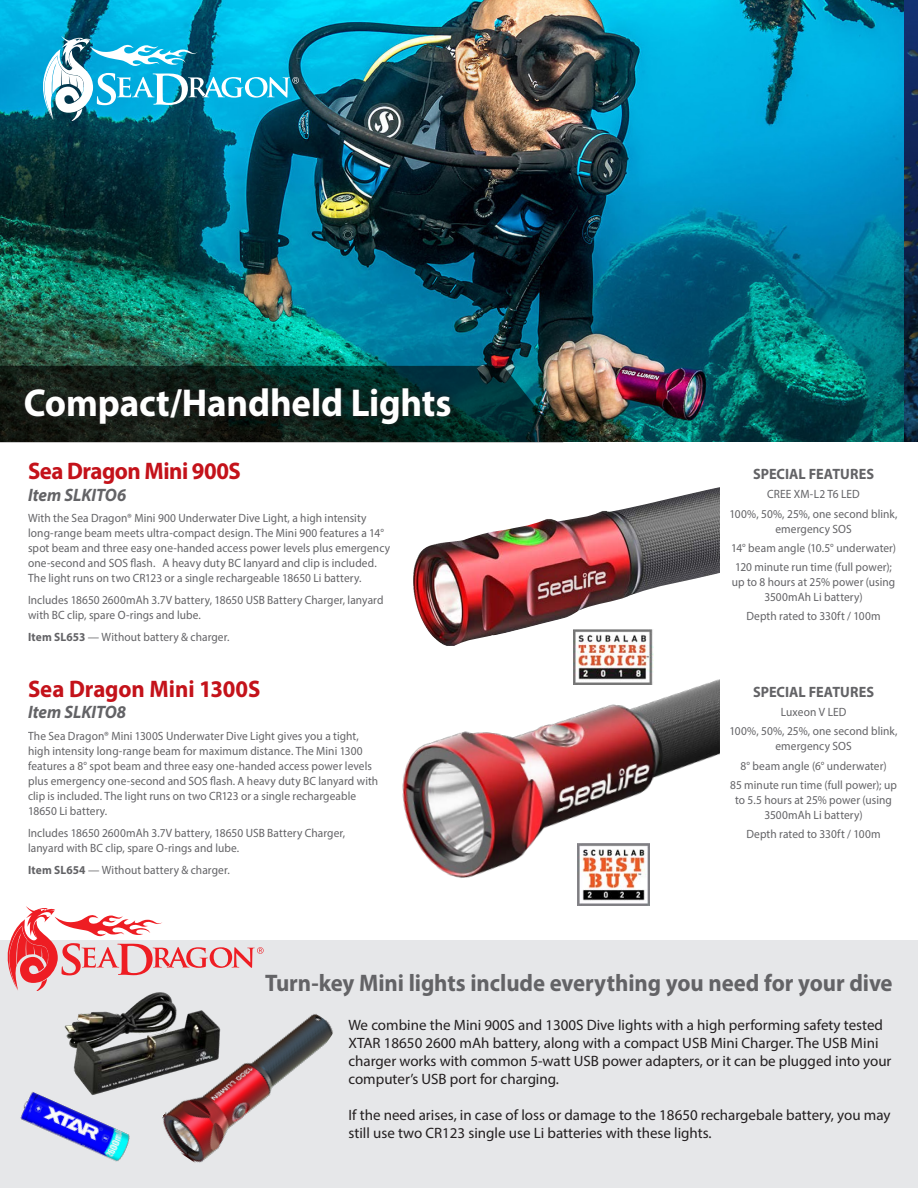
<style>
.page{position:relative;width:918px;height:1188px;background:#fff}
.page>*{position:absolute;margin:0;border:0;box-sizing:border-box;transform-origin:0 0}
.t1{font:700 39px "Myriad Pro";letter-spacing:-.005em;color:#fff;scale:.95 1}
.t2{font:700 24px "Myriad Pro";letter-spacing:-.005em;color:#636366;scale:.95 1}
.t3{font:700 24px "Myriad Pro";letter-spacing:-.01em;color:#c4121a;scale:.95 1}
.t4{font:italic 700 18px "Myriad Pro";color:#636366;scale:.95 1}
.t5{font:15px/18px "Myriad Pro";color:#231f20}
.t6{font:700 15px "Myriad Pro";color:#636366;scale:.95 1}
.t7{font:12px/15px "Myriad Pro";letter-spacing:.005em;color:#636366;scale:.95 1}
.s1{font-weight:700}
</style>
<div class="page">
<img style="left:0;top:0;width:904px;height:442px">
<img style="left:413px;top:487px;width:307px;height:159px">
<img style="left:402px;top:679px;width:318px;height:199px">
<svg style="left:0;top:366px;width:563px;height:76px;background:#112e2b"></svg>
<div style="left:17px;top:380px;width:441px;height:52px;background:#231f20;opacity:.75"></div>
<div style="left:0;top:940px;width:918px;height:248px;background:#e6e7e9"></div>
<svg style="left:8px;top:906px;width:256px;height:85px"></svg>
<img style="left:64px;top:994px;width:87px;height:93px">
<img style="left:151px;top:974px;width:182px;height:189px">
<img style="left:577px;top:843px;width:73px;height:62px">
<img style="left:573px;top:629px;width:80px;height:56px">
<img style="left:20px;top:1087px;width:110px;height:75px">
<img style="left:904px;top:0;width:14px;height:442px">
<svg style="left:43px;top:36px;width:256px;height:84px"></svg>
<p class="t1" style="left:24px;top:378px;width:452px">Compact/Handheld Lights</p>
<p class="t3" style="left:28px;top:455px;width:226px">Sea Dragon Mini 900S</p>
<p class="t4" style="left:28px;top:483px;width:105px">Item SLKITO6</p>
<p class="t7" style="left:28px;top:511px;width:383px">With the Sea Dragon® Mini 900 Underwater Dive Light, a high intensity long-range beam meets ultra-compact design. The Mini 900 features a 14° spot beam and three easy one-handed access power levels plus emergency one-second and SOS flash. A heavy duty BC lanyard and clip is included.<br>The light runs on two CR123 or a single rechargeable 18650 Li battery.</p>
<p class="t7" style="left:28px;top:592px;width:376px">Includes 18650 2600mAh 3.7V battery, 18650 USB Battery Charger, lanyard with BC clip, spare O-rings and lube.</p>
<p class="t7" style="left:28px;top:629px;width:214px"><span class="s1">Item SL653</span> — Without battery &amp; charger.</p>
<h2 class="t3" style="left:28px;top:673px;width:246px">Sea Dragon Mini 1300S</h2>
<h3 class="t4" style="left:28px;top:701px;width:105px">Item SLKITO8</h3>
<p class="t7" style="left:28px;top:728px;width:370px">The Sea Dragon® Mini 1300S Underwater Dive Light gives you a tight, high intensity long-range beam for maximum distance. The Mini 1300 features a 8° spot beam and three easy one-handed access power levels plus emergency one-second and SOS flash. A heavy duty BC lanyard with clip is included. The light runs on two CR123 or a single rechargeable 18650 Li battery.</p>
<p class="t7" style="left:28px;top:825px;width:335px">Includes 18650 2600mAh 3.7V battery, 18650 USB Battery Charger, lanyard with BC clip, spare O-rings and lube.</p>
<p class="t7" style="left:28px;top:862px;width:214px"><span class="s1">Item SL654</span> — Without battery &amp; charger.</p>
<p class="t6" style="left:753px;top:464px;width:129px">SPECIAL FEATURES</p>
<p class="t7" style="left:767px;top:486px;width:99px">CREE XM-L2 T6 LED</p>
<p class="t7" style="left:730px;top:506px;width:178px;text-align:center">100%, 50%, 25%, one second blink, emergency SOS</p>
<p class="t7" style="left:731px;top:540px;width:175px">14° beam angle (10.5° underwater)</p>
<p class="t7" style="left:732px;top:559px;width:174px;text-align:center">120 minute run time (full power); up to 8 hours at 25% power (using<br>3500mAh Li battery)</p>
<p class="t7" style="left:746px;top:609px;width:143px">Depth rated to 330ft / 100m</p>
<p class="t6" style="left:753px;top:682px;width:129px">SPECIAL FEATURES</p>
<p class="t7" style="left:781px;top:704px;width:70px">Luxeon V LED</p>
<p class="t7" style="left:730px;top:724px;width:178px;text-align:center">100%, 50%, 25%, one second blink, emergency SOS</p>
<p class="t7" style="left:741px;top:758px;width:155px">8° beam angle (6° underwater)</p>
<p class="t7" style="left:730px;top:777px;width:177px;text-align:center">85 minute run time (full power); up to 5.5 hours at 25% power (using<br>3500mAh Li battery)</p>
<p class="t7" style="left:746px;top:827px;width:143px">Depth rated to 330ft / 100m</p>
<p class="t2" style="left:265px;top:967px;width:662px">Turn-key Mini lights include everything you need for your dive</p>
<p class="t2" style="left:268px;top:967px;width:662px">Turn-key Mini lights include everything you need for your dive</p>
<p class="t5" style="left:348px;top:1016px;width:545px">We combine the Mini 900S and 1300S Dive lights with a high performing safety tested XTAR 18650 2600 mAh battery, along with a compact USB Mini Charger. The USB Mini charger works with common 5-watt USB power adapters, or it can be plugged into your computer’s USB port for charging.</p>
<p class="t5" style="left:348px;top:1106px;width:544px">If the need arises, in case of loss or damage to the 18650 rechargebale battery, you may still use two CR123 single use Li batteries with these lights.</p>
</div>
